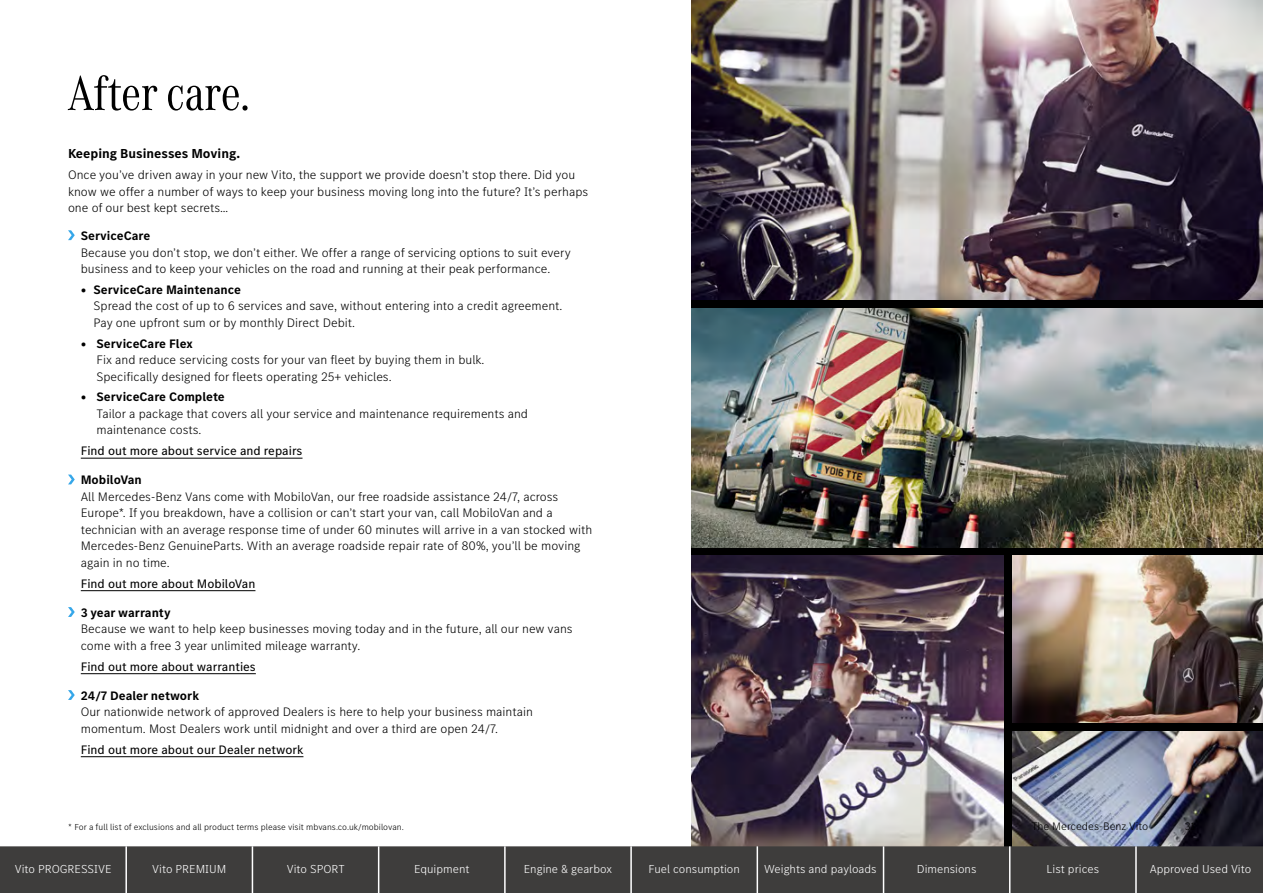
<style>
.page{position:relative;width:1263px;height:893px;background:#fff}
.page>*{position:absolute;margin:0;border:0;box-sizing:border-box;transform-origin:0 0}
.t1{font:51px "MB Corpo A Title Cond";color:#000}
.t2{font:700 13.5px "MB Corpo S Text";color:#000}
.t3{font:300 12.75px/16.5px "MB Corpo S Text";color:#000}
.t4{font:12.75px "MB Corpo S Text";color:#000}
.t5{font:700 12.75px "MB Corpo S Text";color:#000}
.t6{font:300 12px "MB Corpo S Text";color:#fff}
.t7{font:300 11.25px "MB Corpo S Text";color:#000}
.t8{font:300 9px "MB Corpo S Text";color:#000}
</style>
<div class="page">
<div style="left:691px;top:0;width:572px;height:893px;background:#000"></div>
<img style="left:691px;top:556px;width:312px;height:290px">
<img style="left:1012px;top:556px;width:251px;height:167px">
<img style="left:1012px;top:731px;width:251px;height:115px">
<hr style="left:81px;top:458px;width:221px;height:1px;background:#000">
<hr style="left:81px;top:590px;width:174px;height:1px;background:#000">
<hr style="left:81px;top:673px;width:175px;height:1px;background:#000">
<hr style="left:81px;top:756px;width:222px;height:1px;background:#000">
<svg style="left:68px;top:230px;width:7px;height:10px"></svg>
<svg style="left:68px;top:475px;width:7px;height:9px"></svg>
<svg style="left:68px;top:607px;width:7px;height:10px"></svg>
<svg style="left:68px;top:690px;width:7px;height:10px"></svg>
<img style="left:691px;top:0;width:572px;height:300px">
<img style="left:691px;top:308px;width:572px;height:239px">
<div style="left:0;top:846px;width:1263px;height:47px;background:#3e3d3c"></div>
<hr style="left:125px;top:846px;width:2px;height:47px;background:#fff">
<hr style="left:252px;top:846px;width:1px;height:47px;background:#fff">
<hr style="left:378px;top:846px;width:1px;height:47px;background:#fff">
<hr style="left:504px;top:846px;width:2px;height:47px;background:#fff">
<hr style="left:630px;top:846px;width:2px;height:47px;background:#fff">
<hr style="left:756px;top:846px;width:2px;height:47px;background:#fff">
<hr style="left:883px;top:846px;width:1px;height:47px;background:#fff">
<hr style="left:1009px;top:846px;width:1px;height:47px;background:#fff">
<hr style="left:1135px;top:846px;width:2px;height:47px;background:#fff">
<h1 class="t1" style="left:68px;top:60px;width:183px">After care.</h1>
<p class="t2" style="left:68px;top:145px;width:174px">Keeping Businesses Moving.</p>
<p class="t3" style="left:68px;top:166px;width:522px">Once you’ve driven away in your new Vito, the support we provide doesn’t stop there. Did you know we offer a number of ways to keep your business moving long into the future? It’s perhaps one of our best kept secrets…</p>
<p class="t5" style="left:81px;top:227px;width:71px">ServiceCare</p>
<p class="t3" style="left:81px;top:244px;width:491px">Because you don’t stop, we don’t either. We offer a range of servicing options to suit every business and to keep your vehicles on the road and running at their peak performance.</p>
<p class="t5" style="left:81px;top:281px;width:162px">• ServiceCare Maintenance</p>
<p class="t3" style="left:94px;top:297px;width:470px">Spread the cost of up to 6 services and save, without entering into a credit agreement.<br>Pay one upfront sum or by monthly Direct Debit.</p>
<p class="t5" style="left:81px;top:335px;width:113px">• ServiceCare Flex</p>
<p class="t3" style="left:97px;top:351px;width:389px">Fix and reduce servicing costs for your van fleet by buying them in bulk.<br>Specifically designed for fleets operating 25+ vehicles.</p>
<p class="t5" style="left:81px;top:389px;width:146px">• ServiceCare Complete</p>
<p class="t3" style="left:97px;top:405px;width:433px">Tailor a package that covers all your service and maintenance requirements and maintenance costs.</p>
<p class="t4" style="left:81px;top:442px;width:223px">Find out more about service and repairs</p>
<p class="t5" style="left:81px;top:472px;width:62px">MobiloVan</p>
<p class="t3" style="left:81px;top:488px;width:513px">All Mercedes-Benz Vans come with MobiloVan, our free roadside assistance 24/7, across Europe*. If you breakdown, have a collision or can’t start your van, call MobiloVan and a technician with an average response time of under 60 minutes will arrive in a van stocked with Mercedes-Benz GenuineParts. With an average roadside repair rate of 80%, you’ll be moving again in no time.</p>
<p class="t4" style="left:81px;top:575px;width:176px">Find out more about MobiloVan</p>
<p class="t5" style="left:81px;top:604px;width:91px">3 year warranty</p>
<p class="t3" style="left:81px;top:620px;width:493px">Because we want to help keep businesses moving today and in the future, all our new vans come with a free 3 year unlimited mileage warranty.</p>
<p class="t4" style="left:81px;top:658px;width:177px">Find out more about warranties</p>
<p class="t5" style="left:81px;top:687px;width:120px">24/7 Dealer network</p>
<p class="t3" style="left:81px;top:703px;width:454px">Our nationwide network of approved Dealers is here to help your business maintain momentum. Most Dealers work until midnight and over a third are open 24/7.</p>
<p class="t4" style="left:81px;top:741px;width:224px">Find out more about our Dealer network</p>
<p class="t7" style="left:1032px;top:819px;width:118px">The Mercedes-Benz Vito</p>
<p class="t7" style="left:1185px;top:819px;width:12px">31</p>
<p class="t8" style="left:68px;top:821px;width:337px">* For a full list of exclusions and all product terms please visit mbvans.co.uk/mobilovan.</p>
<p class="t6" style="left:15px;top:861px;width:98px">Vito PROGRESSIVE</p>
<p class="t6" style="left:152px;top:861px;width:76px">Vito PREMIUM</p>
<p class="t6" style="left:287px;top:861px;width:59px">Vito SPORT</p>
<p class="t6" style="left:414px;top:861px;width:57px">Equipment</p>
<p class="t6" style="left:524px;top:861px;width:90px">Engine &amp; gearbox</p>
<p class="t6" style="left:648px;top:861px;width:93px">Fuel consumption</p>
<p class="t6" style="left:764px;top:861px;width:114px">Weights and payloads</p>
<p class="t6" style="left:917px;top:861px;width:61px">Dimensions</p>
<p class="t6" style="left:1047px;top:861px;width:54px">List prices</p>
<p class="t6" style="left:1150px;top:861px;width:103px">Approved Used Vito</p>
</div>
